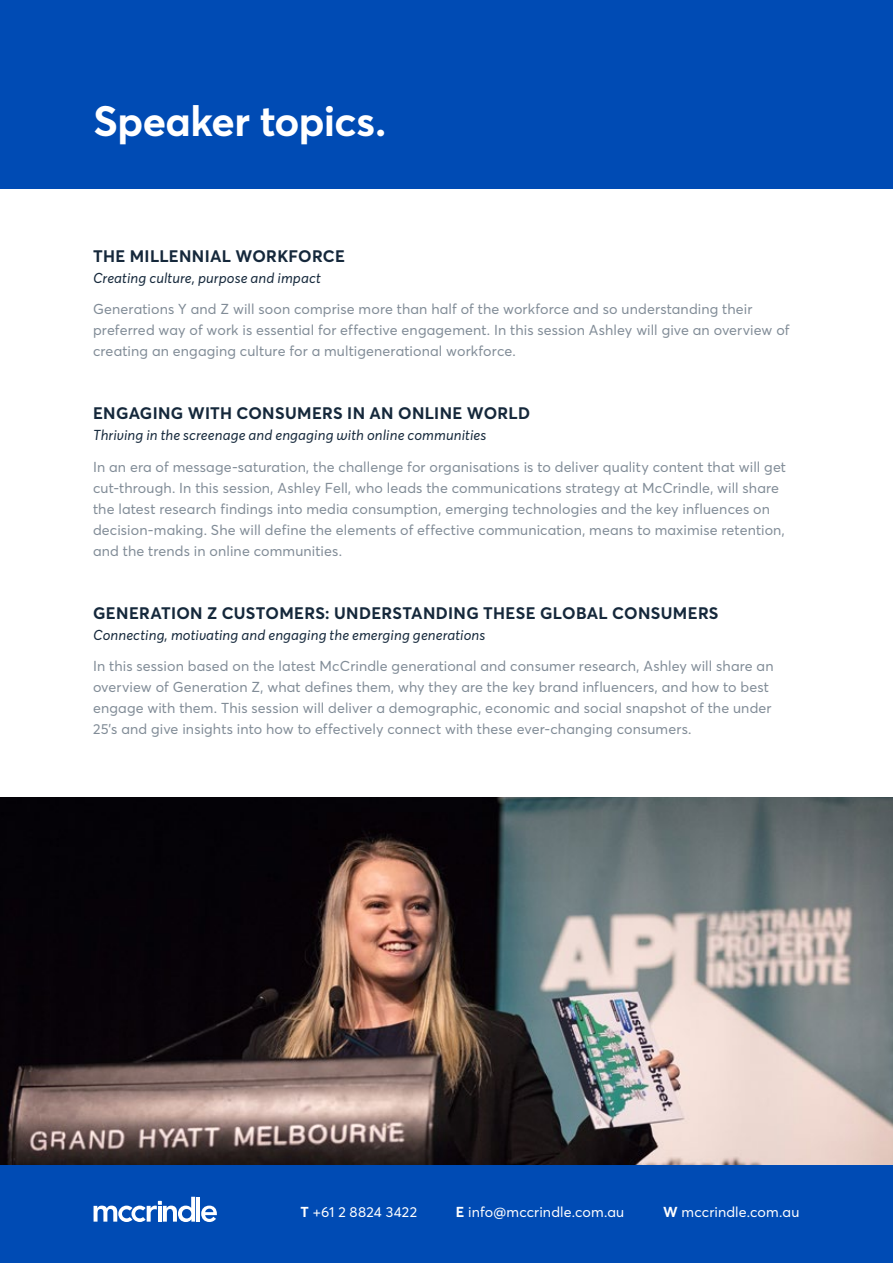
<style>
.page{position:relative;width:893px;height:1263px;background:#fff}
.page>*{position:absolute;margin:0;border:0;box-sizing:border-box;transform-origin:0 0}
.t1{font:700 42px "Averta PE";letter-spacing:-.015em;color:#fff}
.t2{font:700 16.5px "Averta PE";letter-spacing:.02em;color:#15283b}
.t3{font:14.25px/21px "Averta PE";letter-spacing:.01em;color:#818c97}
.t4{font:italic 14.25px "Averta PE";letter-spacing:.01em;color:#15283b}
.t5{font:14.25px "Averta PE";letter-spacing:.005em;color:#fff}
.s1{font-weight:700}
</style>
<div class="page">
<div style="left:0;top:1165px;width:893px;height:98px;background:#004bb4"></div>
<hr style="left:196px;top:1197px;width:4px;height:24px;background:#fff">
<svg style="left:201px;top:1205px;width:16px;height:17px"></svg>
<svg style="left:94px;top:1197px;width:101px;height:25px"></svg>
<div style="left:0;top:0;width:893px;height:188px;background:#004bb4"></div>
<img style="left:0;top:797px;width:893px;height:368px">
<h1 class="t1" style="left:94px;top:91px;width:294px">Speaker topics.</h1>
<p class="t2" style="left:93px;top:244px;width:253px">THE MILLENNIAL WORKFORCE</p>
<p class="t4" style="left:93px;top:268px;width:230px">Creating culture, purpose and impact</p>
<p class="t3" style="left:93px;top:298px;width:698px">Generations Y and Z will soon comprise more than half of the workforce and so understanding their preferred way of work is essential for effective engagement. In this session Ashley will give an overview of creating an engaging culture for a multigenerational workforce.</p>
<p class="t2" style="left:93px;top:402px;width:438px">ENGAGING WITH CONSUMERS IN AN ONLINE WORLD</p>
<p class="t4" style="left:93px;top:425px;width:395px">Thriving in the screenage and engaging with online communities</p>
<p class="t3" style="left:93px;top:455px;width:695px">In an era of message-saturation, the challenge for organisations is to deliver quality content that will get cut-through. In this session, Ashley Fell, who leads the communications strategy at McCrindle, will share the latest research findings into media consumption, emerging technologies and the key influences on decision-making. She will define the elements of effective communication, means to maximise retention, and the trends in online communities.</p>
<p class="t2" style="left:93px;top:601px;width:627px">GENERATION Z CUSTOMERS: UNDERSTANDING THESE GLOBAL CONSUMERS</p>
<p class="t4" style="left:93px;top:625px;width:394px">Connecting, motivating and engaging the emerging generations</p>
<p class="t3" style="left:93px;top:655px;width:682px">In this session based on the latest McCrindle generational and consumer research, Ashley will share an overview of Generation Z, what defines them, why they are the key brand influencers, and how to best engage with them. This session will deliver a demographic, economic and social snapshot of the under 25’s and give insights into how to effectively connect with these ever-changing consumers.</p>
<p class="t5" style="left:301px;top:1202px;width:118px"><span class="s1">T</span> +61 2 8824 3422</p>
<p class="t5" style="left:456px;top:1202px;width:170px"><span class="s1">E</span> info@mccrindle.com.au</p>
<p class="t5" style="left:663px;top:1202px;width:138px"><span class="s1">W</span> mccrindle.com.au</p>
</div>
